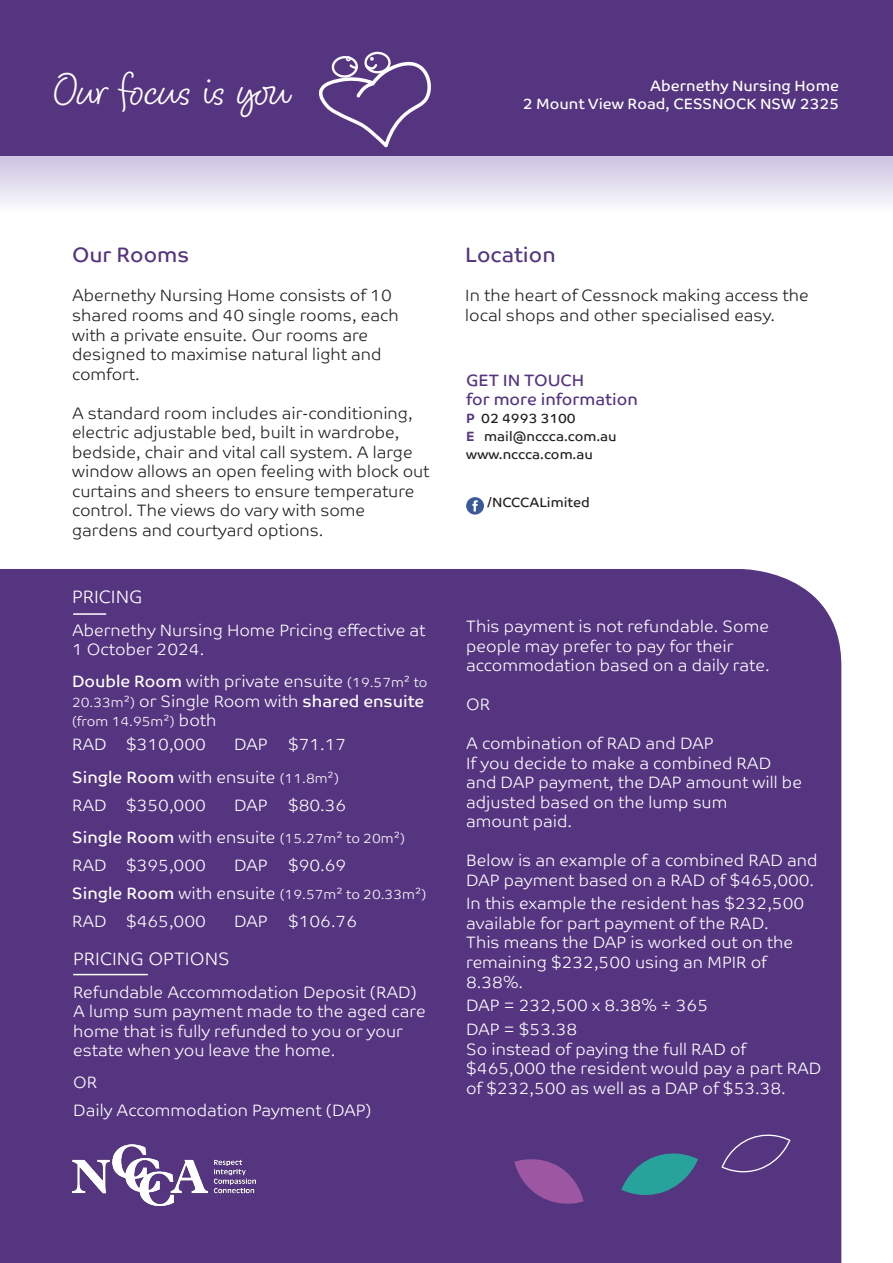
<style>
.page{position:relative;width:893px;height:1263px;background:#fff}
.page>*{position:absolute;margin:0;border:0;box-sizing:border-box;transform-origin:0 0}
.t1{font:45px "Blithe";color:#fff}
.t2{font:21px "Co Text";color:#553580}
.t3{font:300 18px "Co Text";color:#fff}
.t4{font:300 16.5px/19.5px "Co Text";color:#fff}
.t5{font:300 16.5px/19.5px "Co Text";color:#231f20}
.t6{font:16.5px "Co Text";color:#553580}
.t7{font:15px "Co Text";color:#fff}
.t8{font:300 13.5px "Co Text";color:#fff}
.t9{font:13.5px/18px "Co Text";color:#231f20}
.s1{font-weight:400}
.s2{font-size:13.5px}
.s3{font-size:16.5px}
.s4{font-weight:400;font-size:16.5px}
.s5{font-weight:700;color:#553580}
</style>
<div class="page">
<svg style="left:0;top:156px;width:893px;height:48px"></svg>
<svg style="left:466px;top:497px;width:18px;height:18px"></svg>
<div style="left:0;top:0;width:893px;height:156px;background:#553580"></div>
<div style="left:0;top:569px;width:842px;height:694px;background:#553580"></div>
<img style="left:72px;top:1144px;width:184px;height:62px">
<hr style="left:73px;top:613px;width:33px;height:2px;background:#fff">
<hr style="left:73px;top:974px;width:75px;height:1px;background:#fff">
<div style="left:364px;top:52px;width:27px;height:21px;border:2px solid #fff;border-radius:50%"></div>
<svg style="left:319px;top:56px;width:112px;height:91px"></svg>
<svg style="left:721px;top:1134px;width:69px;height:38px"></svg>
<svg style="left:621px;top:1153px;width:77px;height:42px"></svg>
<svg style="left:514px;top:1159px;width:69px;height:45px"></svg>
<p class="t1" style="left:54px;top:62px;width:241px">Our focus is you</p>
<p class="t7" style="left:650px;top:77px;width:190px">Abernethy Nursing Home</p>
<p class="t7" style="left:523px;top:95px;width:318px">2 Mount View Road, CESSNOCK NSW 2325</p>
<p class="t2" style="left:72px;top:243px;width:119px">Our Rooms</p>
<p class="t5" style="left:72px;top:286px;width:328px">Abernethy Nursing Home consists of 10 shared rooms and 40 single rooms, each with a private ensuite. Our rooms are designed to maximise natural light and comfort.</p>
<p class="t5" style="left:72px;top:403px;width:359px">A standard room includes air-conditioning, electric adjustable bed, built in wardrobe, bedside, chair and vital call system. A large window allows an open feeling with block out curtains and sheers to ensure temperature control. The views do vary with some gardens and courtyard options.</p>
<p class="t3" style="left:72px;top:587px;width:72px">PRICING</p>
<p class="t4" style="left:72px;top:620px;width:355px">Abernethy Nursing Home Pricing effective at<br>1 October 2024.</p>
<p class="t4" style="left:72px;top:672px;width:357px"><span class="s1">Double Room</span> with private ensuite <span class="s2">(19.57m² to<br>20.33m²)</span> or Single Room with <span class="s1">shared ensuite</span></p>
<p class="t8" style="left:72px;top:714px;width:146px">(from 14.95m²) <span class="s3">both</span></p>
<p class="t4" style="left:72px;top:735px;width:135px">RAD $310,000</p>
<p class="t4" style="left:234px;top:735px;width:114px">DAP $71.17</p>
<p class="t4" style="left:72px;top:767px;width:268px"><span class="s1">Single Room</span> with ensuite <span class="s2">(11.8m²)</span></p>
<p class="t4" style="left:72px;top:795px;width:135px">RAD $350,000</p>
<p class="t4" style="left:234px;top:795px;width:114px">DAP $80.36</p>
<p class="t8" style="left:72px;top:830px;width:335px"><span class="s4">Single Room</span> <span class="s3">with ensuite</span> (15.27m² to 20m²)</p>
<p class="t4" style="left:72px;top:855px;width:135px">RAD $395,000</p>
<p class="t4" style="left:234px;top:855px;width:114px">DAP $90.69</p>
<p class="t8" style="left:72px;top:886px;width:356px"><span class="s4">Single Room</span> <span class="s3">with ensuite</span> (19.57m² to 20.33m²)</p>
<p class="t4" style="left:72px;top:911px;width:135px">RAD $465,000</p>
<p class="t4" style="left:234px;top:911px;width:125px">DAP $106.76</p>
<p class="t3" style="left:73px;top:948px;width:158px">PRICING OPTIONS</p>
<p class="t4" style="left:73px;top:982px;width:354px">Refundable Accommodation Deposit (RAD)<br>A lump sum payment made to the aged care home that is fully refunded to you or your estate when you leave the home.</p>
<p class="t4" style="left:73px;top:1072px;width:26px">OR</p>
<p class="t4" style="left:73px;top:1100px;width:300px">Daily Accommodation Payment (DAP)</p>
<p class="t2" style="left:465px;top:243px;width:92px">Location</p>
<p class="t5" style="left:465px;top:286px;width:345px">In the heart of Cessnock making access the local shops and other specialised easy.</p>
<p class="t6" style="left:466px;top:370px;width:120px">GET IN TOUCH</p>
<p class="t6" style="left:466px;top:390px;width:173px">for more information</p>
<p class="t9" style="left:466px;top:409px;width:111px"><span class="s5">P</span> 02 4993 3100</p>
<p class="t9" style="left:466px;top:427px;width:152px"><span class="s5">E</span> mail@nccca.com.au www.nccca.com.au</p>
<p class="t9" style="left:487px;top:494px;width:104px">/NCCCALimited</p>
<p class="t4" style="left:466px;top:617px;width:305px">This payment is not refundable. Some people may prefer to pay for their accommodation based on a daily rate.</p>
<p class="t4" style="left:466px;top:695px;width:26px">OR</p>
<p class="t4" style="left:466px;top:734px;width:249px">A combination of RAD and DAP</p>
<p class="t4" style="left:466px;top:753px;width:337px">If you decide to make a combined RAD and DAP payment, the DAP amount will be adjusted based on the lump sum</p>
<p class="t4" style="left:466px;top:812px;width:107px">amount paid.</p>
<p class="t4" style="left:466px;top:851px;width:353px">Below is an example of a combined RAD and<br>DAP payment based on a RAD of $465,000.</p>
<p class="t4" style="left:466px;top:894px;width:340px">In this example the resident has $232,500 available for part payment of the RAD.<br>This means the DAP is worked out on the remaining $232,500 using an MPIR of<br>8.38%.</p>
<p class="t4" style="left:466px;top:996px;width:243px">DAP = 232,500 x 8.38% ÷ 365</p>
<p class="t4" style="left:466px;top:1019px;width:357px">DAP = $53.38<br>So instead of paying the full RAD of $465,000 the resident would pay a part RAD of $232,500 as well as a DAP of $53.38.</p>
</div>
